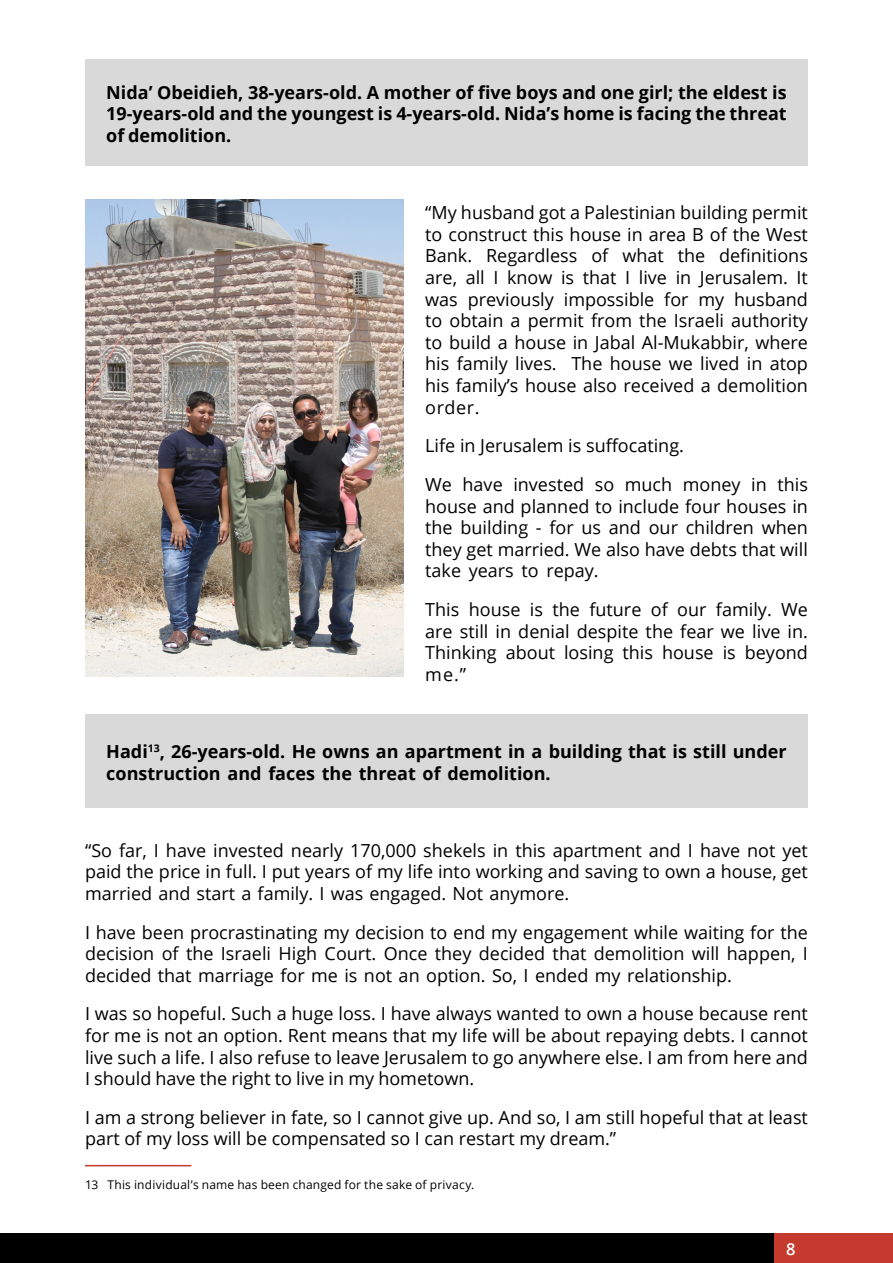
<style>
.page{position:relative;width:893px;height:1263px;background:#fff}
.page>*{position:absolute;margin:0;border:0;box-sizing:border-box;transform-origin:0 0}
.t1{font:18px/21.6px "Open Sans";color:#000;text-align:justify}
.t2{font:700 18px/21.6px "Open Sans";color:#000;text-align:justify}
.t3{font:600 16.5px "Open Sans";color:#fff}
.t4{font:12px "Open Sans";letter-spacing:.015em;color:#000}
</style>
<div class="page">
<div style="left:774px;top:1233px;width:119px;height:30px;background:#c43a2e"></div>
<div style="left:0;top:1233px;width:774px;height:30px;background:#000"></div>
<div style="left:85px;top:60px;width:723px;height:106px;background:#d9d9d9"></div>
<div style="left:85px;top:714px;width:723px;height:94px;background:#d9d9d9"></div>
<hr style="left:85px;top:1165px;width:106px;height:1px;background:#c43a2e">
<img style="left:85px;top:199px;width:319px;height:477px">
<p class="t2" style="left:106px;top:81px;width:682px">Nida’ Obeidieh, 38-years-old. A mother of five boys and one girl; the eldest is 19-years-old and the youngest is 4-years-old. Nida’s home is facing the threat of demolition.</p>
<p class="t1" style="left:425px;top:201px;width:384px">“My husband got a Palestinian building permit to construct this house in area B of the West Bank. Regardless of what the definitions are, all I know is that I live in Jerusalem. It was previously impossible for my husband to obtain a permit from the Israeli authority to build a house in Jabal Al-Mukabbir, where his family lives. The house we lived in atop his family’s house also received a demolition order.</p>
<p class="t1" style="left:425px;top:426px;width:384px;line-height:38.5px">Life in Jerusalem is suffocating.<br>We have invested so much money in this</p>
<p class="t1" style="left:425px;top:495px;width:384px">house and planned to include four houses in the building - for us and our children when they get married. We also have debts that will take years to repay.</p>
<p class="t1" style="left:425px;top:598px;width:384px">This house is the future of our family. We are still in denial despite the fear we live in.<br>Thinking about losing this house is beyond me.”</p>
<p class="t2" style="left:106px;top:740px;width:682px">Hadi<sup>13</sup>, 26-years-old. He owns an apartment in a building that is still under construction and faces the threat of demolition.</p>
<p class="t1" style="left:85px;top:839px;width:724px">“So far, I have invested nearly 170,000 shekels in this apartment and I have not yet paid the price in full. I put years of my life into working and saving to own a house, get married and start a family. I was engaged. Not anymore.</p>
<p class="t1" style="left:85px;top:921px;width:724px">I have been procrastinating my decision to end my engagement while waiting for the decision of the Israeli High Court. Once they decided that demolition will happen, I decided that marriage for me is not an option. So, I ended my relationship.</p>
<p class="t1" style="left:85px;top:1003px;width:724px">I was so hopeful. Such a huge loss. I have always wanted to own a house because rent for me is not an option. Rent means that my life will be about repaying debts. I cannot live such a life. I also refuse to leave Jerusalem to go anywhere else. I am from here and I should have the right to live in my hometown.</p>
<p class="t1" style="left:85px;top:1106px;width:724px">I am a strong believer in fate, so I cannot give up. And so, I am still hopeful that at least part of my loss will be compensated so I can restart my dream.”</p>
<p class="t4" style="left:85px;top:1176px;width:391px">13 This individual’s name has been changed for the sake of privacy.</p>
<p class="t3" style="left:786px;top:1237px;width:11px">8</p>
</div>
